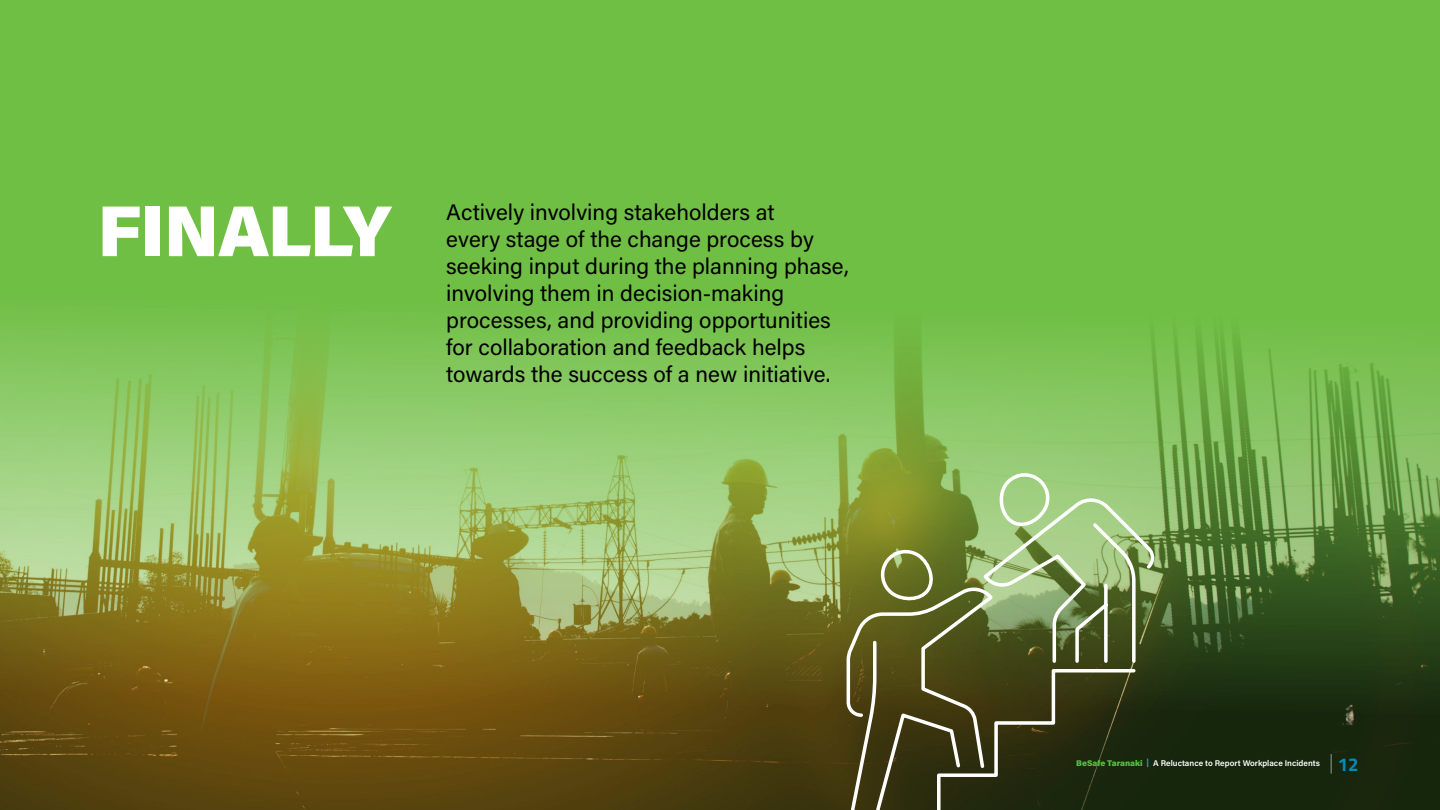
<style>
.page{position:relative;width:1440px;height:810px;background:#fff}
.page>*{position:absolute;margin:0;border:0;box-sizing:border-box;transform-origin:0 0}
.t1{font:900 72px "Acumin Pro";letter-spacing:-.02em;color:#fff}
.t2{font:22.5px/27px "Acumin Pro";color:#000}
.t3{font:700 18.6px "Titillium Web";color:#058ab9}
.t4{font:600 8.25px "Acumin Pro";color:#fff}
.t5{font:900 8.25px "Acumin Pro";color:#59ba47}
.s1{font-weight:700;color:#1fa9dc}
</style>
<div class="page">
<img style="left:0;top:0;width:1440px;height:810px">
<svg style="left:844px;top:472px;width:310px;height:338px;background:#65713d"></svg>
<svg style="left:1331px;top:754px;width:1px;height:20px"></svg>
<h1 class="t1" style="left:97px;top:180px;width:295px">FINALLY</h1>
<p class="t2" style="left:446px;top:198px;width:404px">Actively involving stakeholders at<br>every stage of the change process by seeking input during the planning phase, involving them in decision-making processes, and providing opportunities for collaboration and feedback helps towards the success of a new initiative.</p>
<p class="t5" style="left:1076px;top:757px;width:68px">BeSafe Taranaki</p>
<p class="t3" style="left:1338px;top:750px;width:22px">12</p>
<p class="t4" style="left:1147px;top:757px;width:175px"><span class="s1">|</span> A Reluctance to Report Workplace Incidents</p>
</div>
